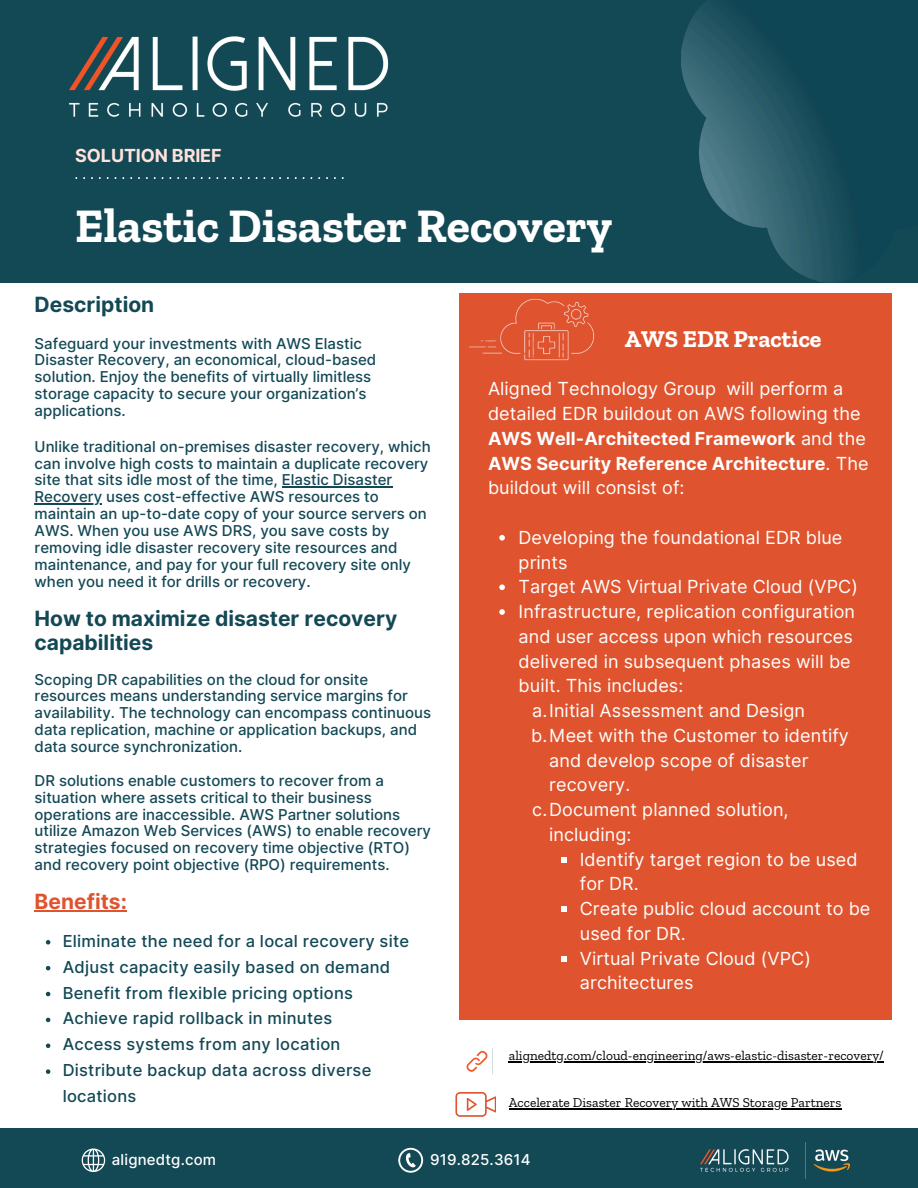
<style>
.page{position:relative;width:918px;height:1188px;background:#fff}
.page>*{position:absolute;margin:0;border:0;box-sizing:border-box;transform-origin:0 0}
.t1{font:700 47.85px "Zilla Slab";color:#fff}
.t2{font:700 24px "Zilla Slab";color:#fff}
.t3{font:700 21px/23.7px "Inter";color:#134855}
.t4{font:700 21px "Inter";letter-spacing:.005em;color:#df542f}
.t5{font:18px/24.8px "Inter";letter-spacing:.005em;color:#fff}
.t6{font:700 18px "Inter";letter-spacing:-.005em;color:#ffe3db}
.t7{font:500 16.5px/25.8px "Inter";letter-spacing:.015em;color:#134855}
.t8{font:500 15px/16.8px "Inter";color:#134855}
.t9{font:500 15px "Inter";letter-spacing:.01em;color:#fff}
.t10{font:13.5px "Zilla Slab";color:#000}
.s1{font-weight:700}
</style>
<div class="page">
<div style="left:0;top:0;width:918px;height:283px;background:#134855"></div>
<img style="left:681px;top:4px;width:159px;height:278px">
<img style="left:69px;top:36px;width:320px;height:81px">
<div style="left:0;top:1128px;width:918px;height:60px;background:#134855"></div>
<img style="left:701px;top:1142px;width:148px;height:36px">
<svg style="left:82px;top:1149px;width:23px;height:23px"></svg>
<svg style="left:398px;top:1148px;width:25px;height:25px"></svg>
<svg style="left:75px;top:177px;width:269px;height:2px"></svg>
<div style="left:459px;top:293px;width:432px;height:727px;background:#df542f"></div>
<svg style="left:466px;top:1051px;width:21px;height:21px"></svg>
<img style="left:469px;top:298px;width:126px;height:63px">
<svg style="left:455px;top:1092px;width:41px;height:25px"></svg>
<svg style="left:499px;top:535px;width:6px;height:6px"></svg>
<svg style="left:499px;top:584px;width:6px;height:6px"></svg>
<svg style="left:499px;top:609px;width:6px;height:6px"></svg>
<svg style="left:561px;top:857px;width:6px;height:5px"></svg>
<svg style="left:561px;top:906px;width:6px;height:6px"></svg>
<svg style="left:561px;top:956px;width:6px;height:5px"></svg>
<hr style="left:509px;top:1061px;width:375px;height:1px;background:#000">
<hr style="left:282px;top:487px;width:110px;height:1px;background:#134855">
<hr style="left:35px;top:503px;width:67px;height:2px;background:#134855">
<svg style="left:46px;top:940px;width:4px;height:5px"></svg>
<svg style="left:46px;top:966px;width:4px;height:4px"></svg>
<svg style="left:46px;top:992px;width:4px;height:4px"></svg>
<svg style="left:46px;top:1018px;width:4px;height:4px"></svg>
<svg style="left:46px;top:1044px;width:4px;height:4px"></svg>
<svg style="left:46px;top:1069px;width:4px;height:5px"></svg>
<hr style="left:35px;top:910px;width:92px;height:1px;background:#df542f">
<hr style="left:509px;top:1108px;width:332px;height:1px;background:#000">
<h5 class="t6" style="left:75px;top:145px;width:148px">SOLUTION BRIEF</h5>
<h2 class="t1" style="left:75px;top:197px;width:539px">Elastic Disaster Recovery</h2>
<p class="t3" style="left:35px;top:293px;width:121px">Description</p>
<p class="t8" style="left:35px;top:335px;width:343px">Safeguard your investments with AWS Elastic Disaster Recovery, an economical, cloud-based solution. Enjoy the benefits of virtually limitless storage capacity to secure your organization’s applications.</p>
<p class="t2" style="left:625px;top:324px;width:198px">AWS EDR Practice</p>
<p class="t5" style="left:488px;top:377px;width:382px">Aligned Technology Group will perform a detailed EDR buildout on AWS following the <span class="s1">AWS Well-Architected Framework</span> and the <span class="s1">AWS Security Reference Architecture</span>. The buildout will consist of:</p>
<p class="t5" style="left:519px;top:525px;width:325px">Developing the foundational EDR blue prints</p>
<p class="t5" style="left:519px;top:575px;width:341px">Target AWS Virtual Private Cloud (VPC)</p>
<p class="t5" style="left:519px;top:599px;width:338px">Infrastructure, replication configuration and user access upon which resources delivered in subsequent phases will be built. This includes:</p>
<p class="t5" style="left:532px;top:698px;width:275px">a.Initial Assessment and Design</p>
<h3 class="t5" style="left:549px;top:723px;width:301px;text-indent:-18px">b.Meet with the Customer to identify and develop scope of disaster recovery.</h3>
<h6 class="t5" style="left:549px;top:797px;width:241px;text-indent:-17px">c.Document planned solution, including:</h6>
<h6 class="t5" style="left:580px;top:847px;width:279px">Identify target region to be used for DR.</h6>
<h3 class="t5" style="left:580px;top:896px;width:292px">Create public cloud account to be used for DR.</h3>
<h6 class="t5" style="left:580px;top:946px;width:233px">Virtual Private Cloud (VPC) architectures</h6>
<h3 class="t8" style="left:35px;top:438px;width:398px">Unlike traditional on-premises disaster recovery, which can involve high costs to maintain a duplicate recovery site that sits idle most of the time, Elastic Disaster</h3>
<p class="t8" style="left:35px;top:488px;width:394px">Recovery uses cost-effective AWS resources to maintain an up-to-date copy of your source servers on AWS. When you use AWS DRS, you save costs by removing idle disaster recovery site resources and maintenance, and pay for your full recovery site only when you need it for drills or recovery.</p>
<p class="t3" style="left:35px;top:607px;width:364px">How to maximize disaster recovery capabilities</p>
<p class="t8" style="left:35px;top:671px;width:398px">Scoping DR capabilities on the cloud for onsite resources means understanding service margins for availability. The technology can encompass continuous</p>
<p class="t8" style="left:35px;top:721px;width:384px">data replication, machine or application backups, and data source synchronization.</p>
<p class="t8" style="left:35px;top:772px;width:367px">DR solutions enable customers to recover from a situation where assets critical to their business operations are inaccessible. AWS Partner solutions</p>
<p class="t8" style="left:35px;top:823px;width:398px">utilize Amazon Web Services (AWS) to enable recovery strategies focused on recovery time objective (RTO) and recovery point objective (RPO) requirements.</p>
<p class="t4" style="left:35px;top:889px;width:94px">Benefits:</p>
<p class="t7" style="left:63px;top:928px;width:348px">Eliminate the need for a local recovery site</p>
<p class="t7" style="left:63px;top:954px;width:329px">Adjust capacity easily based on demand</p>
<p class="t7" style="left:63px;top:980px;width:292px">Benefit from flexible pricing options</p>
<p class="t7" style="left:63px;top:1006px;width:271px">Achieve rapid rollback in minutes</p>
<p class="t7" style="left:63px;top:1031px;width:279px">Access systems from any location</p>
<p class="t7" style="left:63px;top:1057px;width:310px">Distribute backup data across diverse locations</p>
<h6 class="t10" style="left:509px;top:1047px;width:377px">alignedtg.com/cloud-engineering/aws-elastic-disaster-recovery/</h6>
<h6 class="t10" style="left:509px;top:1094px;width:334px">Accelerate Disaster Recovery with AWS Storage Partners</h6>
<p class="t9" style="left:112px;top:1150px;width:106px">alignedtg.com</p>
<p class="t9" style="left:430px;top:1150px;width:102px">919.825.3614</p>
</div>
